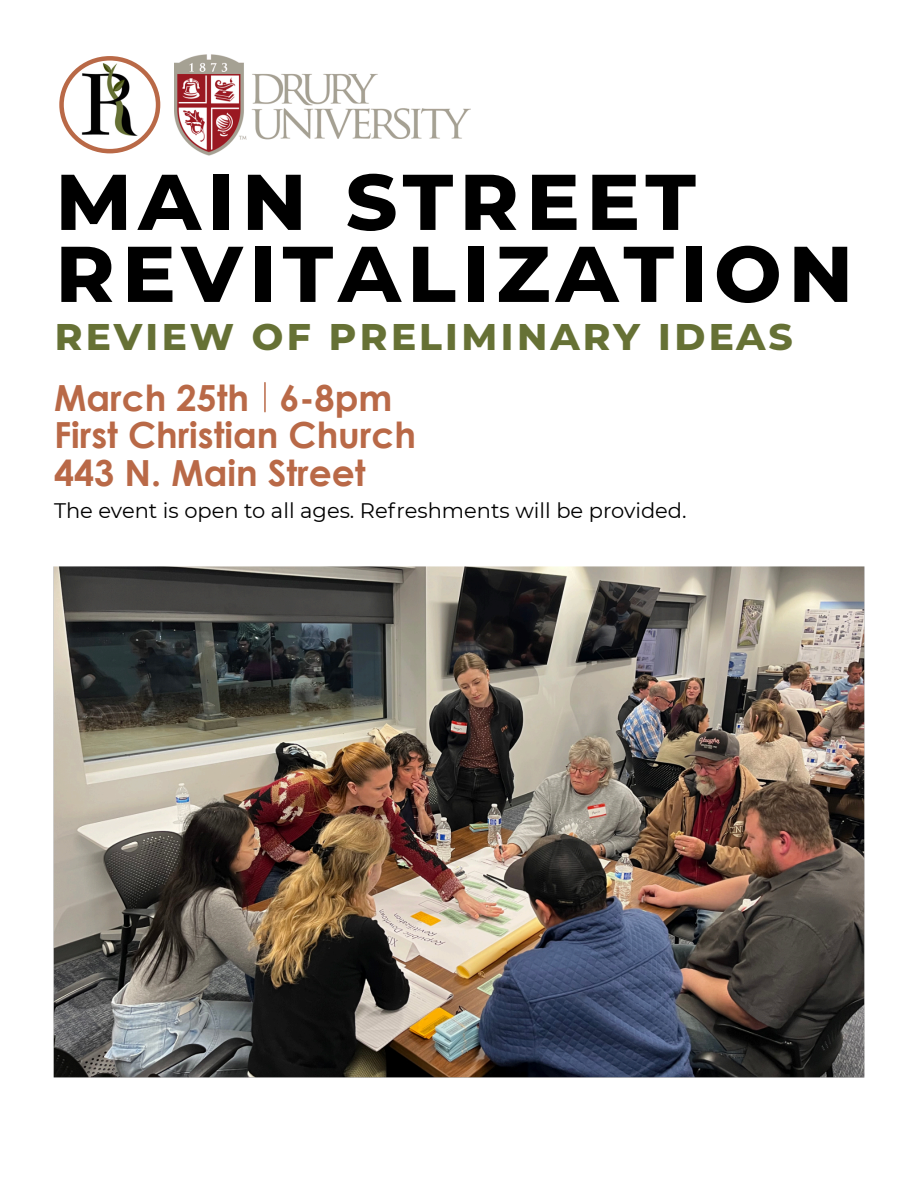
<style>
.page{position:relative;width:918px;height:1188px;background:#fff}
.page>*{position:absolute;margin:0;border:0;box-sizing:border-box;transform-origin:0 0}
.t1{font:700 96px/72px "Montserrat";letter-spacing:.05em;color:#000}
.t2{font:700 45px "Montserrat";letter-spacing:.05em;color:#667135}
.t3{font:700 36px/37.5px "Century Gothic";color:#b96947}
.t4{font:21px "Montserrat";color:#000}
</style>
<div class="page">
<img style="left:64px;top:63px;width:93px;height:72px">
<div style="left:59px;top:56px;width:101px;height:97px;border:4px solid #b96947;border-radius:50%"></div>
<img style="left:175px;top:54px;width:296px;height:101px">
<hr style="left:264px;top:383px;width:2px;height:29px;background:#b96947">
<img style="left:54px;top:566px;width:810px;height:511px">
<h1 class="t1" style="left:54px;top:160px;width:802px">MAIN STREET<br>REVITALIZATION</h1>
<h2 class="t2" style="left:54px;top:306px;width:740px">REVIEW OF PRELIMINARY IDEAS</h2>
<h3 class="t3" style="left:54px;top:382px;width:364px">March 25th 6-8pm<br>First Christian Church<br>443 N. Main Street</h3>
<p class="t4" style="left:54px;top:498px;width:634px">The event is open to all ages. Refreshments will be provided.</p>
</div>
